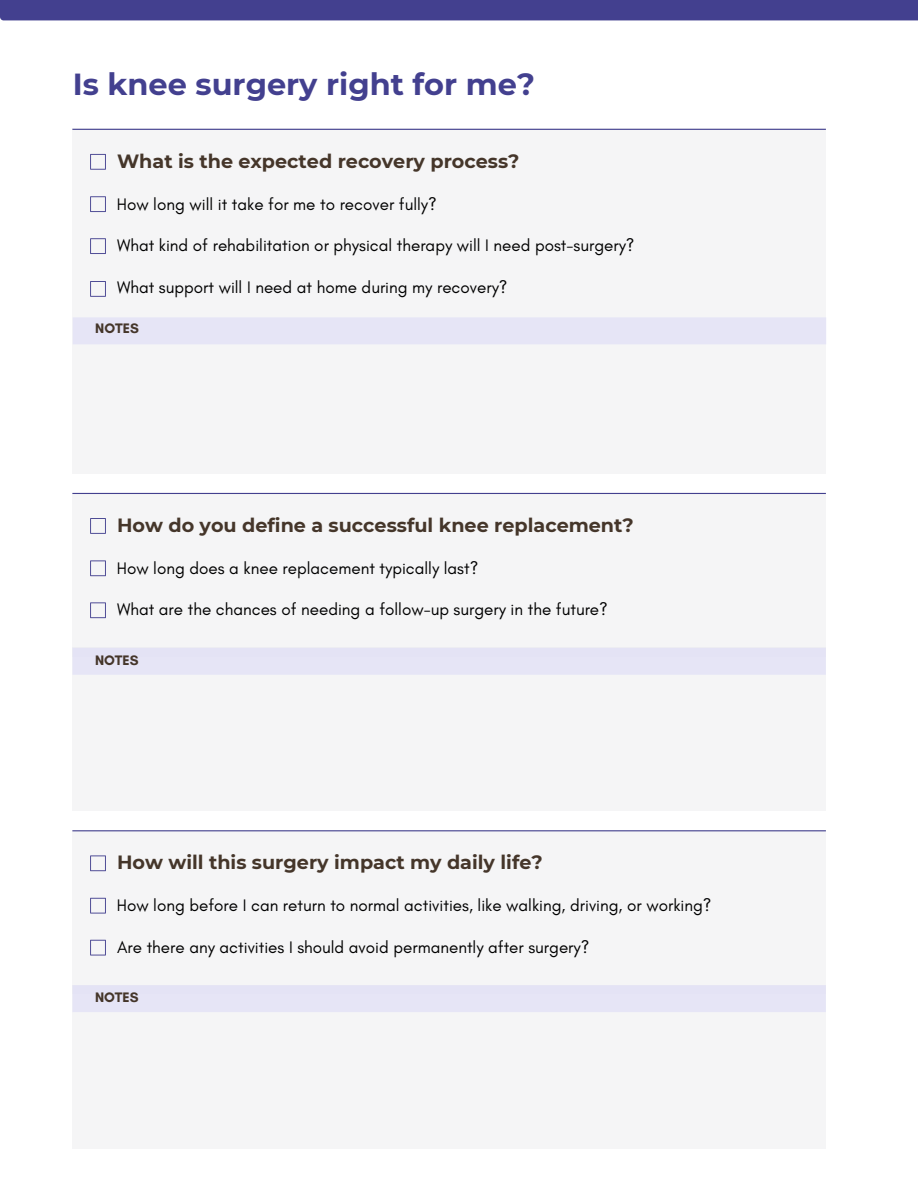
<style>
.page{position:relative;width:918px;height:1188px;background:#fff}
.page>*{position:absolute;margin:0;border:0;box-sizing:border-box;transform-origin:0 0}
.t1{font:700 30.45px "Montserrat";color:#43408f}
.t2{font:700 19.2px "Montserrat";color:#45362a}
.t3{font:16.95px "Glacial Indifference";color:#000}
.t4{font:700 13.95px "Glacial Indifference";color:#45362a}
</style>
<div class="page">
<div style="left:72px;top:129px;width:754px;height:202px;background:#f5f5f6"></div>
<svg style="left:90px;top:196px;width:16px;height:16px"></svg>
<svg style="left:90px;top:238px;width:16px;height:16px"></svg>
<div style="left:73px;top:331px;width:753px;height:143px;background:#f5f5f6"></div>
<div style="left:73px;top:317px;width:753px;height:27px;background:#e6e5f6"></div>
<hr style="left:72px;top:129px;width:754px;height:1px;background:#43408f">
<svg style="left:90px;top:154px;width:16px;height:16px"></svg>
<div style="left:72px;top:493px;width:754px;height:163px;background:#f5f5f6"></div>
<svg style="left:90px;top:560px;width:16px;height:16px"></svg>
<svg style="left:90px;top:602px;width:16px;height:16px"></svg>
<div style="left:72px;top:648px;width:754px;height:163px;background:#f5f5f6"></div>
<div style="left:72px;top:648px;width:754px;height:27px;background:#e6e5f6"></div>
<hr style="left:72px;top:493px;width:754px;height:1px;background:#43408f">
<svg style="left:90px;top:518px;width:16px;height:16px"></svg>
<div style="left:72px;top:830px;width:754px;height:164px;background:#f5f5f6"></div>
<svg style="left:90px;top:898px;width:16px;height:16px"></svg>
<svg style="left:90px;top:940px;width:16px;height:16px"></svg>
<div style="left:72px;top:985px;width:754px;height:163px;background:#f5f5f6"></div>
<div style="left:72px;top:985px;width:754px;height:27px;background:#e6e5f6"></div>
<hr style="left:72px;top:830px;width:754px;height:1px;background:#43408f">
<svg style="left:90px;top:855px;width:16px;height:16px"></svg>
<svg style="left:90px;top:281px;width:16px;height:16px"></svg>
<div style="left:0;top:0;width:918px;height:20px;background:#43408f"></div>
<h1 class="t1" style="left:73px;top:65px;width:464px">Is knee surgery right for me?</h1>
<p class="t2" style="left:117px;top:149px;width:404px">What is the expected recovery process?</p>
<p class="t3" style="left:117px;top:194px;width:321px">How long will it take for me to recover fully?</p>
<h3 class="t3" style="left:117px;top:235px;width:519px">What kind of rehabilitation or physical therapy will I need post-surgery?</h3>
<p class="t3" style="left:117px;top:277px;width:392px">What support will I need at home during my recovery?</p>
<p class="t4" style="left:95px;top:320px;width:45px">NOTES</p>
<h3 class="t2" style="left:117px;top:513px;width:518px">How do you define a successful knee replacement?</h3>
<p class="t3" style="left:117px;top:558px;width:363px">How long does a knee replacement typically last?</p>
<h3 class="t3" style="left:117px;top:599px;width:492px">What are the chances of needing a follow-up surgery in the future?</h3>
<h2 class="t4" style="left:95px;top:651px;width:45px">NOTES</h2>
<p class="t2" style="left:117px;top:851px;width:427px">How will this surgery impact my daily life?</p>
<p class="t3" style="left:117px;top:895px;width:596px">How long before I can return to normal activities, like walking, driving, or working?</p>
<p class="t3" style="left:117px;top:937px;width:474px">Are there any activities I should avoid permanently after surgery?</p>
<h3 class="t4" style="left:95px;top:989px;width:45px">NOTES</h3>
</div>
